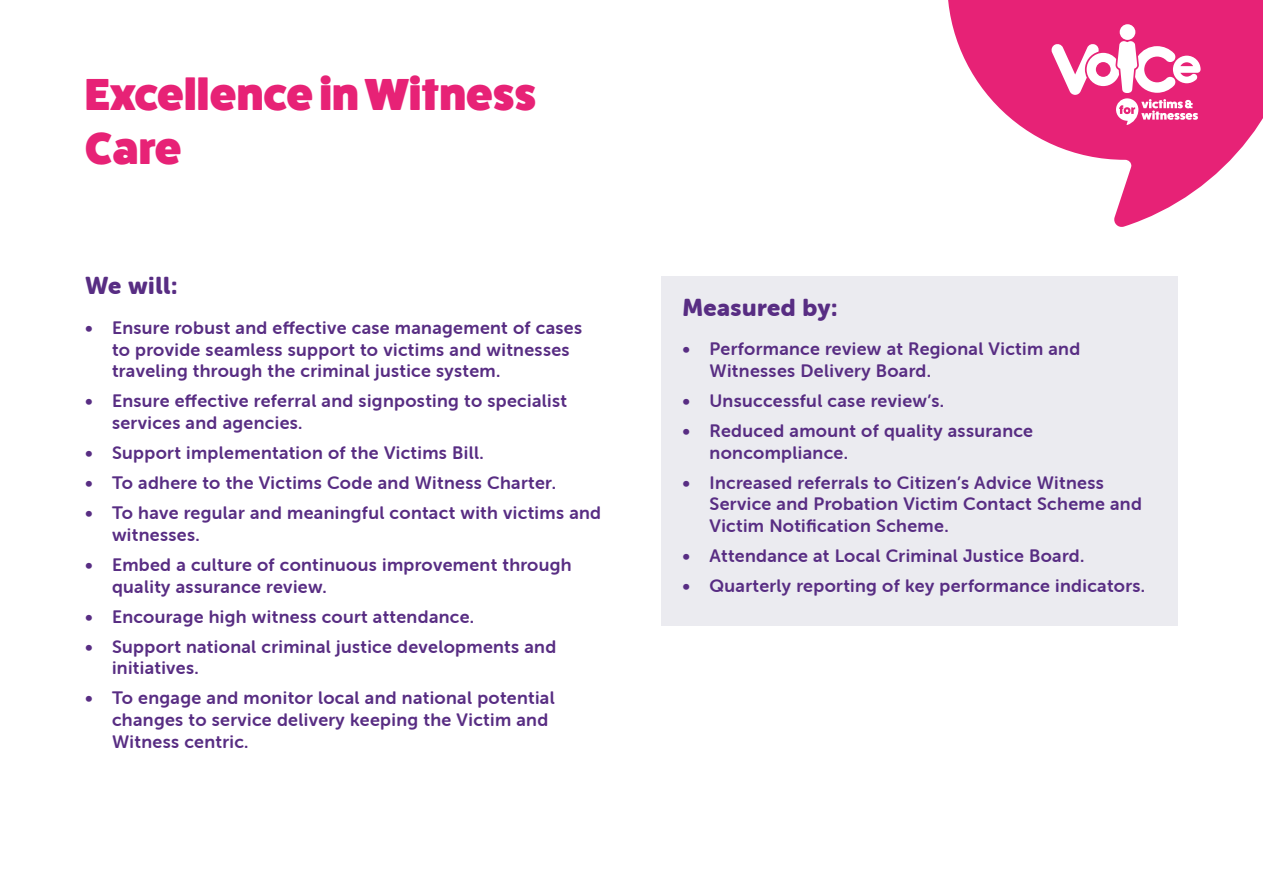
<style>
.page{position:relative;width:1263px;height:893px;background:#fff}
.page>*{position:absolute;margin:0;border:0;box-sizing:border-box;transform-origin:0 0}
.t1{font:800 45px/54px "Fat Frank";letter-spacing:.005em;color:#e72276}
.Subtitle{font:24px "Museo Sans Rounded 900";letter-spacing:.02em;color:#582d83}
.t2{font:18px/21.6px "Museo Sans Rounded 700";letter-spacing:.02em;color:#582d83}
</style>
<div class="page">
<svg style="left:948px;top:0;width:315px;height:227px;fill:#e72276"></svg>
<div style="left:1120px;top:24px;width:15px;height:16px;background:#fff;border-radius:50%"></div>
<svg style="left:1051px;top:41px;width:149px;height:84px"></svg>
<div style="left:661px;top:276px;width:517px;height:350px;background:#ebebf0"></div>
<p class="t1" style="left:85px;top:67px;width:452px">Excellence in Witness<br>Care</p>
<p class="Subtitle" style="left:85px;top:272px;width:94px">We will:</p>
<p class="t2" style="left:112px;top:317px;width:472px;text-indent:-27px">• Ensure robust and effective case management of cases to provide seamless support to victims and witnesses traveling through the criminal justice system.</p>
<p class="t2" style="left:112px;top:390px;width:457px;text-indent:-27px">• Ensure effective referral and signposting to specialist services and agencies.</p>
<p class="t2" style="left:85px;top:442px;width:400px">• Support implementation of the Victims Bill.</p>
<p class="t2" style="left:85px;top:472px;width:472px">• To adhere to the Victims Code and Witness Charter.</p>
<p class="t2" style="left:112px;top:502px;width:491px;text-indent:-27px">• To have regular and meaningful contact with victims and witnesses.</p>
<p class="t2" style="left:112px;top:554px;width:461px;text-indent:-27px">• Embed a culture of continuous improvement through quality assurance review.</p>
<p class="t2" style="left:85px;top:606px;width:391px">• Encourage high witness court attendance.</p>
<p class="t2" style="left:112px;top:636px;width:446px;text-indent:-27px">• Support national criminal justice developments and initiatives.</p>
<p class="t2" style="left:112px;top:687px;width:444px;text-indent:-27px">• To engage and monitor local and national potential changes to service delivery keeping the Victim and<br>Witness centric.</p>
<p class="Subtitle" style="left:682px;top:294px;width:156px">Measured by:</p>
<p class="t2" style="left:709px;top:338px;width:372px;text-indent:-27px">• Performance review at Regional Victim and<br>Witnesses Delivery Board.</p>
<p class="t2" style="left:682px;top:390px;width:263px">• Unsuccessful case review’s.</p>
<p class="t2" style="left:709px;top:420px;width:325px;text-indent:-27px">• Reduced amount of quality assurance noncompliance.</p>
<p class="t2" style="left:709px;top:472px;width:434px;text-indent:-27px">• Increased referrals to Citizen’s Advice Witness<br>Service and Probation Victim Contact Scheme and<br>Victim Notification Scheme.</p>
<p class="t2" style="left:682px;top:545px;width:403px">• Attendance at Local Criminal Justice Board.</p>
<p class="t2" style="left:682px;top:575px;width:464px">• Quarterly reporting of key performance indicators.</p>
</div>
